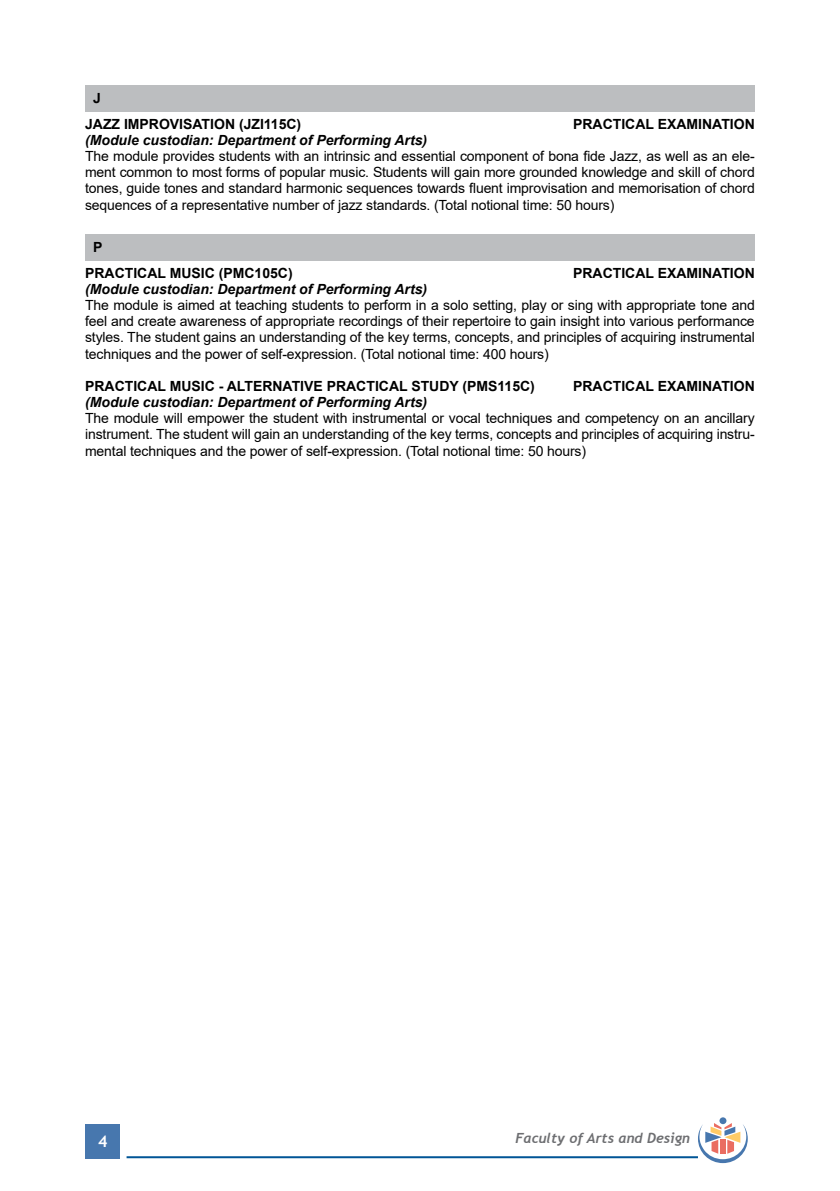
<style>
.page{position:relative;width:840px;height:1191px;background:#fff}
.page>*{position:absolute;margin:0;border:0;box-sizing:border-box;transform-origin:0 0}
.t1{font:700 16px "Trebuchet MS";color:#fff}
.t2{font:14px/16.2px "Arial";letter-spacing:-.01em;color:#000;text-align:justify}
.t3{font:700 14px/26px "Arial";color:#000}
.t4{font:italic 700 14px "Arial";color:#000}
.t5{font:italic 700 14px "Trebuchet";color:#6d6e71}
</style>
<div class="page">
<div style="left:86px;top:1124px;width:34px;height:34px;background:#4777ae"></div>
<hr style="left:126px;top:1156px;width:571px;height:2px;background:#005596">
<div style="left:719px;top:1117px;width:7px;height:7px;background:#4777ae;border-radius:50%"></div>
<svg style="left:697px;top:1123px;width:50px;height:40px"></svg>
<div style="left:85px;top:85px;width:669px;height:26px;background:#bcbec0"></div>
<div style="left:85px;top:234px;width:669px;height:26px;background:#bcbec0"></div>
<p class="t3" style="left:85px;top:85px;width:217px;text-indent:8px">J<br>JAZZ IMPROVISATION (JZI115C)</p>
<p class="t3" style="left:572px;top:111px;width:183px">PRACTICAL EXAMINATION</p>
<p class="t4" style="left:85px;top:131px;width:343px">(Module custodian: Department of Performing Arts)</p>
<p class="t2" style="left:85px;top:148px;width:670px">The module provides students with an intrinsic and essential component of bona fide Jazz, as well as an ele&shy;ment common to most forms of popular music. Students will gain more grounded knowledge and skill of chord tones, guide tones and standard harmonic sequences towards fluent improvisation and memorisation of chord sequences of a representative number of jazz standards. (Total notional time: 50 hours)</p>
<p class="t3" style="left:85px;top:234px;width:209px;text-indent:8px">P<br>PRACTICAL MUSIC (PMC105C)</p>
<p class="t3" style="left:572px;top:260px;width:183px">PRACTICAL EXAMINATION</p>
<p class="t4" style="left:85px;top:280px;width:343px">(Module custodian: Department of Performing Arts)</p>
<p class="t2" style="left:85px;top:297px;width:670px">The module is aimed at teaching students to perform in a solo setting, play or sing with appropriate tone and feel and create awareness of appropriate recordings of their repertoire to gain insight into various performance styles. The student gains an understanding of the key terms, concepts, and principles of acquiring instrumental techniques and the power of self-expression. (Total notional time: 400 hours)</p>
<p class="t3" style="left:85px;top:373px;width:451px">PRACTICAL MUSIC - ALTERNATIVE PRACTICAL STUDY (PMS115C)</p>
<p class="t3" style="left:572px;top:373px;width:183px">PRACTICAL EXAMINATION</p>
<p class="t4" style="left:85px;top:393px;width:343px">(Module custodian: Department of Performing Arts)</p>
<p class="t2" style="left:85px;top:410px;width:670px">The module will empower the student with instrumental or vocal techniques and competency on an ancillary instrument. The student will gain an understanding of the key terms, concepts and principles of acquiring instru&shy;mental techniques and the power of self-expression. (Total notional time: 50 hours)</p>
<p class="t1" style="left:98px;top:1131px;width:11px">4</p>
<p class="t5" style="left:515px;top:1129px;width:176px">Faculty of Arts and Design</p>
</div>
